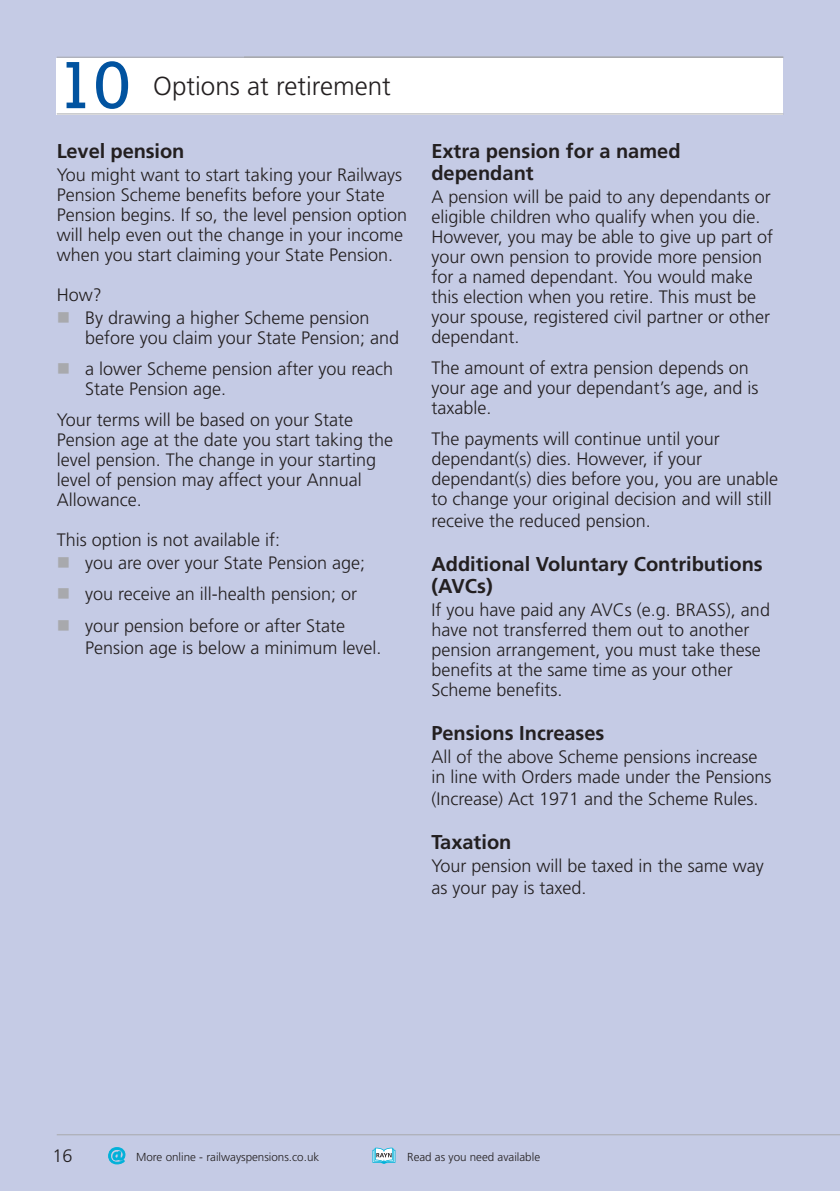
<style>
.page{position:relative;width:840px;height:1191px;background:#fff}
.page>*{position:absolute;margin:0;border:0;box-sizing:border-box;transform-origin:0 0}
.t1{font:26px "Frutiger LT 45 Lt";color:#231f20}
.t2{font:20px/22px "Frutiger LT 65 Bd";color:#231f20}
.t3{font:18px/20px "Frutiger LT 45 Lt";color:#231f20}
.t4{font:11.6px "Frutiger LT 45 Lt";color:#231f20}
.s1{color:#a8a9ad}
</style>
<div class="page">
<div style="left:0;top:0;width:839px;height:1191px;background:#c5cbe5"></div>
<svg style="left:108px;top:1147px;width:17px;height:17px"></svg>
<svg style="left:372px;top:1147px;width:23px;height:16px"></svg>
<div style="left:57px;top:58px;width:725px;height:56px;background:#fff"></div>
<hr style="left:57px;top:57px;width:725px;height:1px;background:#a8a9ad">
<hr style="left:57px;top:113px;width:725px;height:1px;background:#a8a9ad">
<hr style="left:57px;top:1134px;width:782px;height:1px;background:#a8a9ad">
<svg style="left:66px;top:61px;width:62px;height:48px"></svg>
<p class="t1" style="left:244px;top:72px;width:104px">Welcome</p>
<p class="t1" style="left:153px;top:72px;width:239px">Options at retirement</p>
<p class="t2" style="left:57px;top:140px;width:129px">Level pension</p>
<p class="t3" style="left:57px;top:165px;width:352px">You might want to start taking your Railways Pension Scheme benefits before your State Pension begins. If so, the level pension option will help even out the change in your income when you start claiming your State Pension.</p>
<p class="t3" style="left:57px;top:285px;width:47px">How?</p>
<p class="t3" style="left:85px;top:307px;width:315px;text-indent:-28px"><span class="s1">■</span> By drawing a higher Scheme pension before you claim your State Pension; and</p>
<p class="t3" style="left:85px;top:359px;width:309px;text-indent:-28px"><span class="s1">■</span> a lower Scheme pension after you reach<br>State Pension age.</p>
<p class="t3" style="left:57px;top:410px;width:338px">Your terms will be based on your State Pension age at the date you start taking the level pension. The change in your starting level of pension may affect your Annual Allowance.</p>
<p class="t3" style="left:57px;top:530px;width:225px">This option is not available if:</p>
<p class="t3" style="left:57px;top:553px;width:310px"><span class="s1">■</span> you are over your State Pension age;</p>
<p class="t3" style="left:57px;top:584px;width:302px"><span class="s1">■</span> you receive an ill-health pension; or</p>
<p class="t3" style="left:85px;top:615px;width:298px;line-height:22px;text-indent:-28px"><span class="s1">■</span> your pension before or after State<br>Pension age is below a minimum level.</p>
<p class="t2" style="left:431px;top:140px;width:250px">Extra pension for a named dependant</p>
<p class="t3" style="left:431px;top:187px;width:343px">A pension will be paid to any dependants or eligible children who qualify when you die.<br>However, you may be able to give up part of your own pension to provide more pension for a named dependant. You would make this election when you retire. This must be your spouse, registered civil partner or other dependant.</p>
<p class="t3" style="left:431px;top:358px;width:328px">The amount of extra pension depends on your age and your dependant’s age, and is taxable.</p>
<p class="t3" style="left:431px;top:429px;width:348px">The payments will continue until your dependant(s) dies. However, if your dependant(s) dies before you, you are unable to change your original decision and will still</p>
<p class="t3" style="left:431px;top:511px;width:221px">receive the reduced pension.</p>
<p class="t2" style="left:431px;top:553px;width:333px">Additional Voluntary Contributions (AVCs)</p>
<p class="t3" style="left:431px;top:600px;width:340px">If you have paid any AVCs (e.g. BRASS), and have not transferred them out to another pension arrangement, you must take these benefits at the same time as your other Scheme benefits.</p>
<p class="t2" style="left:431px;top:722px;width:174px">Pensions Increases</p>
<p class="t3" style="left:431px;top:747px;width:341px">All of the above Scheme pensions increase in line with Orders made under the Pensions</p>
<p class="t3" style="left:431px;top:789px;width:328px">(Increase) Act 1971 and the Scheme Rules.</p>
<p class="t2" style="left:431px;top:831px;width:82px">Taxation</p>
<p class="t3" style="left:431px;top:855px;width:334px;line-height:22px">Your pension will be taxed in the same way as your pay is taxed.</p>
<p class="t3" style="left:52px;top:1145px;width:22px">16</p>
<p class="t4" style="left:136px;top:1150px;width:184px">More online - railwayspensions.co.uk</p>
<p class="t4" style="left:407px;top:1150px;width:134px">Read as you need available</p>
</div>
